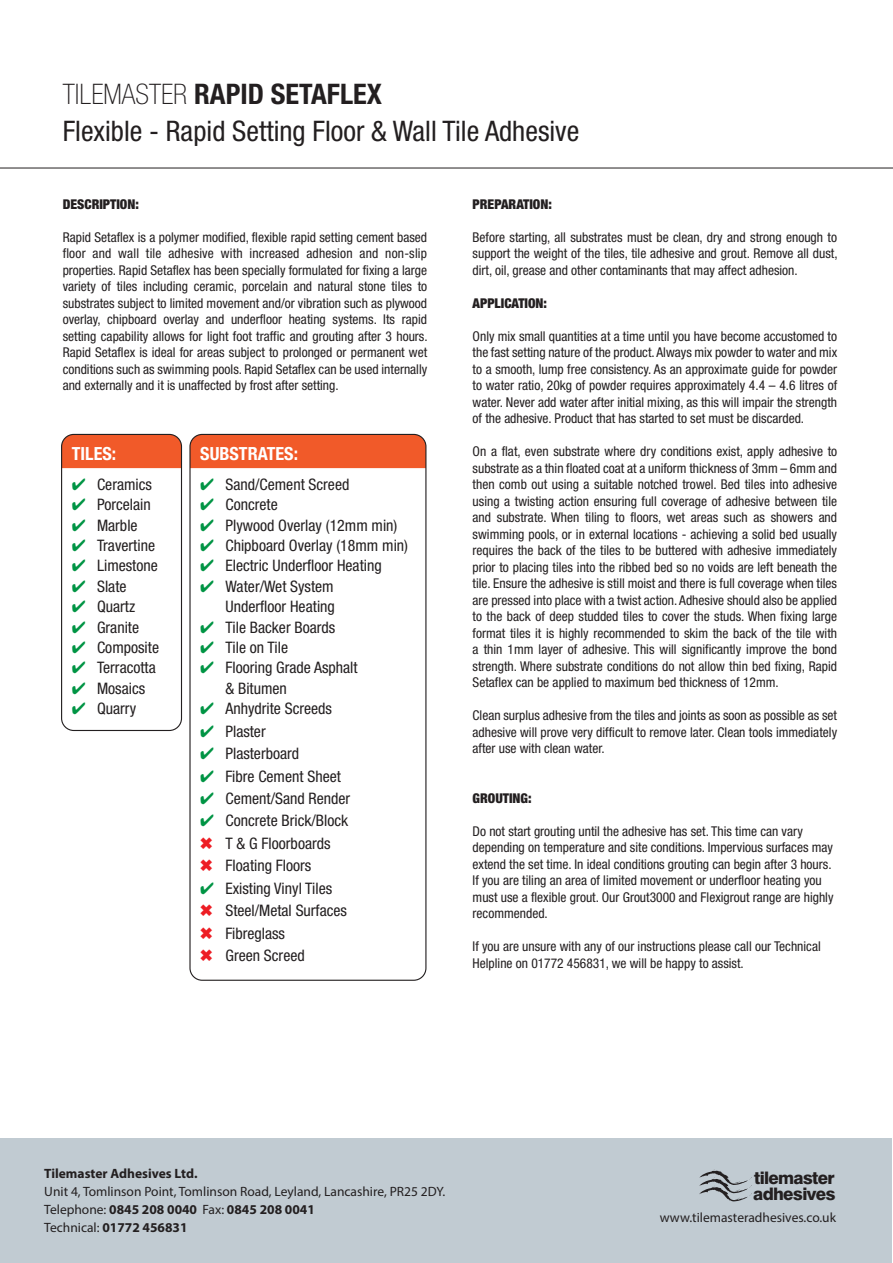
<style>
.page{position:relative;width:893px;height:1263px;background:#fff}
.page>*{position:absolute;margin:0;border:0;box-sizing:border-box;transform-origin:0 0}
.t1{font:condensed 28.35px/37.5px "Helvetica Neue";color:#231f20}
.t2{font:700 condensed 18.15px "Helvetica Neue";color:#fff}
.t3{font:800 17.25px/15.9px "Swiss 721 BT";letter-spacing:-.04em;color:#231f20}
.t4{font:condensed 15.9px/22.5px "Helvetica Neue";color:#231f20}
.t5{font:condensed 13.5px/16.5px "Helvetica Neue";color:#231f20;text-align:justify}
.t6{font:13.5px/18px "Myriad Pro";color:#231f20}
.t7{font:900 condensed 13.5px "Helvetica Neue";color:#231f20}
.t8{font:700 13.5px "Myriad Pro";color:#231f20}
.s1{font-weight:100}
.s2{font-weight:700}
.s3{color:#009444}
.s4{color:#ed1d24}
</style>
<div class="page">
<div style="left:63px;top:434px;width:117px;height:34px;background:#f15a29"></div>
<div style="left:191px;top:434px;width:235px;height:34px;background:#f15a29"></div>
<div style="left:61px;top:434px;width:121px;height:297px;border:1px solid #231f20;border-radius:12px"></div>
<div style="left:189px;top:434px;width:237px;height:547px;border:1px solid #231f20;border-radius:12px"></div>
<hr style="left:0;top:168px;width:893px;height:1px;background:#231f20">
<div style="left:0;top:1138px;width:892px;height:125px;background:#c1cbd2"></div>
<svg style="left:699px;top:1169px;width:53px;height:32px"></svg>
<h1 class="t1" style="left:63px;top:75px;width:518px"><span class="s1">TILEMASTER</span> <span class="s2">RAPID SETAFLEX<br></span>Flexible - Rapid Setting Floor &amp; Wall Tile Adhesive</h1>
<p class="t7" style="left:63px;top:196px;width:78px">DESCRIPTION:</p>
<p class="t5" style="left:63px;top:229px;width:367px">Rapid Setaflex is a polymer modified, flexible rapid setting cement based floor and wall tile adhesive with increased adhesion and non-slip properties. Rapid Setaflex has been specially formulated for fixing a large variety of tiles including ceramic, porcelain and natural stone tiles to substrates subject to limited movement and/or vibration such as plywood overlay, chipboard overlay and underfloor heating systems. Its rapid setting capability allows for light foot traffic and grouting after 3 hours.<br>Rapid Setaflex is ideal for areas subject to prolonged or permanent wet conditions such as swimming pools. Rapid Setaflex can be used internally and externally and it is unaffected by frost after setting.</p>
<h2 class="t2" style="left:72px;top:442px;width:46px">TILES:</h2>
<p class="t4" style="left:72px;top:473px;width:82px"><span class="s3">✔</span> Ceramics</p>
<p class="t4" style="left:72px;top:493px;width:80px"><span class="s3">✔</span> Porcelain</p>
<p class="t4" style="left:72px;top:514px;width:67px"><span class="s3">✔</span> Marble</p>
<p class="t4" style="left:72px;top:534px;width:85px"><span class="s3">✔</span> Travertine</p>
<p class="t4" style="left:72px;top:554px;width:87px"><span class="s3">✔</span> Limestone</p>
<p class="t4" style="left:72px;top:575px;width:56px"><span class="s3">✔</span> Slate</p>
<p class="t4" style="left:72px;top:595px;width:65px"><span class="s3">✔</span> Quartz</p>
<p class="t4" style="left:72px;top:616px;width:69px"><span class="s3">✔</span> Granite</p>
<p class="t4" style="left:72px;top:636px;width:89px"><span class="s3">✔</span> Composite</p>
<p class="t4" style="left:72px;top:656px;width:85px"><span class="s3">✔</span> Terracotta</p>
<p class="t4" style="left:72px;top:677px;width:75px"><span class="s3">✔</span> Mosaics</p>
<p class="t4" style="left:72px;top:697px;width:66px"><span class="s3">✔</span> Quarry</p>
<h2 class="t2" style="left:200px;top:442px;width:99px">SUBSTRATES:</h2>
<p class="t4" style="left:200px;top:473px;width:151px"><span class="s3">✔</span> Sand/Cement Screed</p>
<p class="t4" style="left:200px;top:493px;width:79px"><span class="s3">✔</span> Concrete</p>
<p class="t4" style="left:200px;top:514px;width:199px"><span class="s3">✔</span> Plywood Overlay (12mm min)</p>
<p class="t4" style="left:200px;top:534px;width:209px"><span class="s3">✔</span> Chipboard Overlay (18mm min)</p>
<p class="t4" style="left:200px;top:554px;width:183px"><span class="s3">✔</span> Electric Underfloor Heating</p>
<p class="t4" style="left:200px;top:576px;width:136px;line-height:20.4px;text-align:right"><span class="s3">✔</span> Water/Wet System<br>Underfloor Heating</p>
<p class="t4" style="left:200px;top:616px;width:136px"><span class="s3">✔</span> Tile Backer Boards</p>
<p class="t4" style="left:200px;top:636px;width:89px"><span class="s3">✔</span> Tile on Tile</p>
<p class="t4" style="left:226px;top:657px;width:134px;line-height:20.4px;text-indent:-25px"><span class="s3">✔</span> Flooring Grade Asphalt &amp; Bitumen</p>
<p class="t4" style="left:200px;top:697px;width:133px"><span class="s3">✔</span> Anhydrite Screeds</p>
<p class="t4" style="left:200px;top:720px;width:67px"><span class="s3">✔</span> Plaster</p>
<p class="t4" style="left:200px;top:742px;width:100px"><span class="s3">✔</span> Plasterboard</p>
<p class="t4" style="left:200px;top:764px;width:142px"><span class="s3">✔</span> Fibre Cement Sheet</p>
<p class="t4" style="left:200px;top:787px;width:151px"><span class="s3">✔</span> Cement/Sand Render</p>
<p class="t4" style="left:200px;top:809px;width:149px"><span class="s3">✔</span> Concrete Brick/Block <span class="s4">✖</span> T &amp; G Floorboards<br><span class="s4">✖</span> Floating Floors</p>
<p class="t4" style="left:200px;top:877px;width:148px"><span class="s3">✔</span> Existing Vinyl Tiles <span class="s4">✖</span> Steel/Metal Surfaces <span class="s4">✖</span> Fibreglass<br><span class="s4">✖</span> Green Screed</p>
<p class="t7" style="left:473px;top:196px;width:81px">PREPARATION:</p>
<p class="t5" style="left:473px;top:229px;width:366px">Before starting, all substrates must be clean, dry and strong enough to support the weight of the tiles, tile adhesive and grout. Remove all dust, dirt, oil, grease and other contaminants that may affect adhesion.</p>
<p class="t7" style="left:473px;top:295px;width:76px">APPLICATION:</p>
<p class="t5" style="left:473px;top:328px;width:366px">Only mix small quantities at a time until you have become accustomed to the fast setting nature of the product. Always mix powder to water and mix to a smooth, lump free consistency. As an approximate guide for powder to water ratio, 20kg of powder requires approximately 4.4 – 4.6 litres of water. Never add water after initial mixing, as this will impair the strength of the adhesive. Product that has started to set must be discarded.</p>
<p class="t5" style="left:473px;top:443px;width:366px">On a flat, even substrate where dry conditions exist, apply adhesive to substrate as a thin floated coat at a uniform thickness of 3mm – 6mm and then comb out using a suitable notched trowel. Bed tiles into adhesive using a twisting action ensuring full coverage of adhesive between tile and substrate. When tiling to floors, wet areas such as showers and swimming pools, or in external locations - achieving a solid bed usually requires the back of the tiles to be buttered with adhesive immediately prior to placing tiles into the ribbed bed so no voids are left beneath the tile. Ensure the adhesive is still moist and there is full coverage when tiles are pressed into place with a twist action. Adhesive should also be applied to the back of deep studded tiles to cover the studs. When fixing large format tiles it is highly recommended to skim the back of the tile with a thin 1mm layer of adhesive. This will significantly improve the bond strength. Where substrate conditions do not allow thin bed fixing, Rapid Setaflex can be applied to maximum bed thickness of 12mm.</p>
<p class="t5" style="left:473px;top:707px;width:366px">Clean surplus adhesive from the tiles and joints as soon as possible as set adhesive will prove very difficult to remove later. Clean tools immediately after use with clean water.</p>
<p class="t7" style="left:473px;top:790px;width:61px">GROUTING:</p>
<p class="t5" style="left:473px;top:823px;width:362px;text-align:left">Do not start grouting until the adhesive has set. This time can vary depending on temperature and site conditions. Impervious surfaces may extend the set time. In ideal conditions grouting can begin after 3 hours.<br>If you are tiling an area of limited movement or underfloor heating you must use a flexible grout. Our Grout3000 and Flexigrout range are highly recommended.</p>
<p class="t5" style="left:473px;top:938px;width:350px">If you are unsure with any of our instructions please call our Technical<br>Helpline on 01772 456831, we will be happy to assist.</p>
<p class="t8" style="left:44px;top:1164px;width:155px">Tilemaster Adhesives Ltd.</p>
<p class="t6" style="left:44px;top:1182px;width:402px">Unit 4, Tomlinson Point, Tomlinson Road, Leyland, Lancashire, PR25 2DY.<br>Telephone: <span class="s2">0845 208 0040</span> Fax: <span class="s2">0845 208 0041<br></span>Technical: <span class="s2">01772 456831</span></p>
<p class="t3" style="left:753px;top:1170px;width:84px">tilemaster adhesives</p>
<p class="t6" style="left:660px;top:1208px;width:178px">www.tilemasteradhesives.co.uk</p>
</div>
